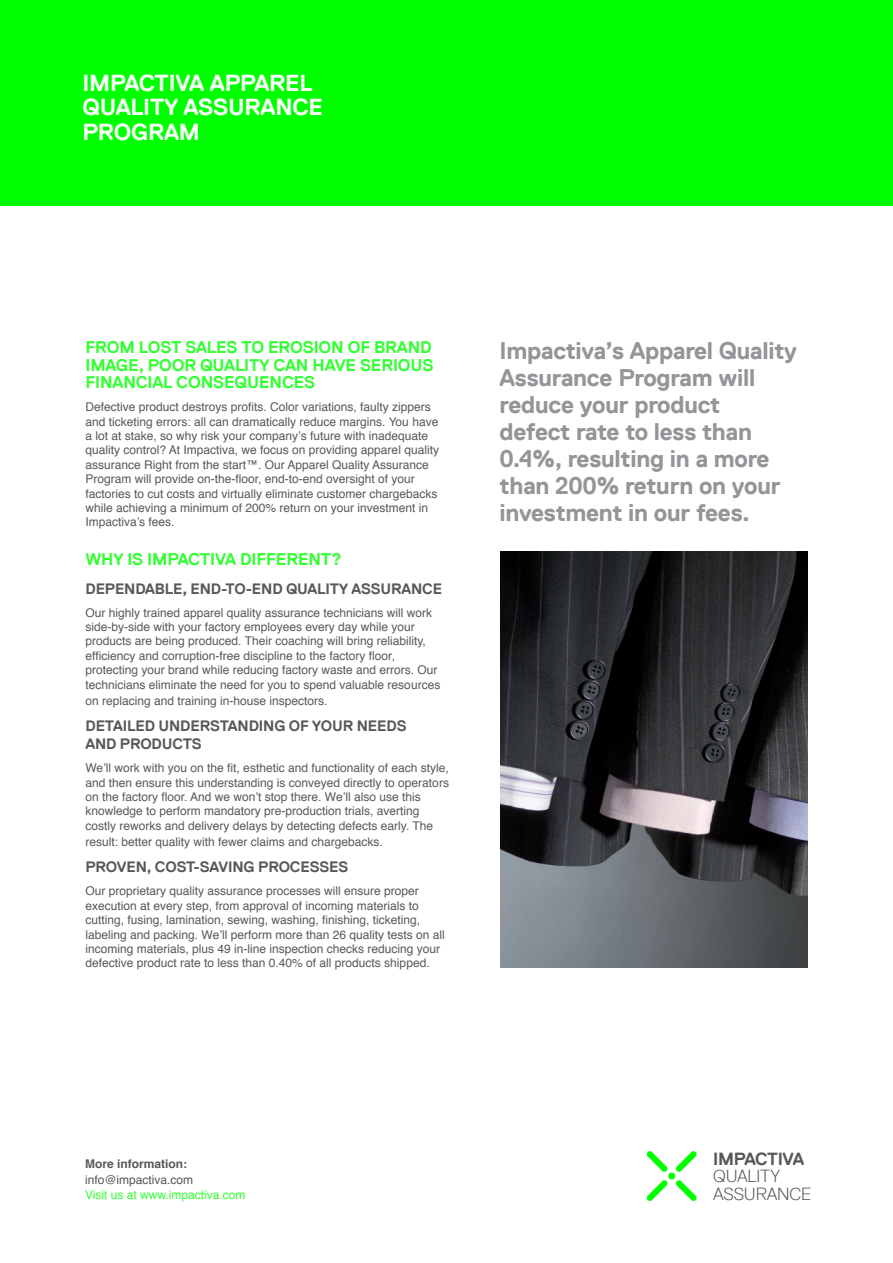
<style>
.page{position:relative;width:893px;height:1263px;background:#fff}
.page>*{position:absolute;margin:0;border:0;box-sizing:border-box;transform-origin:0 0}
.t1{font:700 24px/27px "Replica";letter-spacing:-.01em;color:#939598}
.t2{font:700 23.1px/24.3px "Replica";letter-spacing:-.01em;color:#fff}
.t3{font:300 17.55px "Replica";letter-spacing:-.01em;color:#57585a}
.t4{font:700 17.55px "Replica";letter-spacing:-.025em;color:#57585a}
.t5{font:700 16.8px/17.5px "Replica";letter-spacing:-.01em;color:#3f3;text-align:justify}
.t6{font:700 15px/18px "Replica";letter-spacing:-.01em;color:#57585a}
.t7{font:12px/14.4px "Helvetica";color:#57585a}
.t8{font:12px/14.4px "Helvetica";color:#3f3}
.t9{font:700 12px "Helvetica";color:#57585a}
.s1{color:#57585a}
</style>
<div class="page">
<div style="left:0;top:0;width:893px;height:206px;background:#0f0"></div>
<svg style="left:646px;top:1151px;width:51px;height:50px"></svg>
<img style="left:500px;top:552px;width:308px;height:415px">
<p class="t2" style="left:82px;top:71px;width:242px">IMPACTIVA APPAREL<br>QUALITY ASSURANCE<br>PROGRAM</p>
<p class="t5" style="left:85px;top:339px;width:350px">FROM LOST SALES TO EROSION OF BRAND IMAGE, POOR QUALITY CAN HAVE SERIOUS FINANCIAL CONSEQUENCES</p>
<p class="t7" style="left:85px;top:400px;width:355px">Defective product destroys profits. Color variations, faulty zippers and ticketing errors: all can dramatically reduce margins. You have a lot at stake, so why risk your company’s future with inadequate quality control? At Impactiva, we focus on providing apparel quality assurance Right from the start™. Our Apparel Quality Assurance Program will provide on-the-floor, end-to-end oversight of your factories to cut costs and virtually eliminate customer chargebacks while achieving a minimum of 200% return on your investment in Impactiva’s fees.</p>
<p class="t5" style="left:85px;top:551px;width:258px">WHY IS IMPACTIVA DIFFERENT?</p>
<p class="t6" style="left:85px;top:579px;width:358px">DEPENDABLE, END-TO-END QUALITY ASSURANCE</p>
<p class="t7" style="left:85px;top:605px;width:356px">Our highly trained apparel quality assurance technicians will work side-by-side with your factory employees every day while your products are being produced. Their coaching will bring reliability, efficiency and corruption-free discipline to the factory floor, protecting your brand while reducing factory waste and errors. Our technicians eliminate the need for you to spend valuable resources</p>
<p class="t7" style="left:85px;top:694px;width:244px">on replacing and training in-house inspectors.</p>
<p class="t6" style="left:85px;top:717px;width:323px">DETAILED UNDERSTANDING OF YOUR NEEDS<br>AND PRODUCTS</p>
<p class="t7" style="left:85px;top:761px;width:365px">We’ll work with you on the fit, esthetic and functionality of each style, and then ensure this understanding is conveyed directly to operators on the factory floor. And we won’t stop there. We’ll also use this knowledge to perform mandatory pre-production trials, averting costly reworks and delivery delays by detecting defects early. The</p>
<p class="t7" style="left:85px;top:835px;width:299px">result: better quality with fewer claims and chargebacks.</p>
<p class="t6" style="left:85px;top:858px;width:264px">PROVEN, COST-SAVING PROCESSES</p>
<p class="t7" style="left:85px;top:884px;width:361px">Our proprietary quality assurance processes will ensure proper execution at every step, from approval of incoming materials to cutting, fusing, lamination, sewing, washing, finishing, ticketing, labeling and packing. We’ll perform more than 26 quality tests on all incoming materials, plus 49 in-line inspection checks reducing your defective product rate to less than 0.40% of all products shipped.</p>
<p class="t1" style="left:500px;top:337px;width:299px">Impactiva’s Apparel Quality<br>Assurance Program will reduce your product defect rate to less than<br>0.4%, resulting in a more than 200% return on your investment in our fees.</p>
<p class="t9" style="left:85px;top:1154px;width:103px">More information:</p>
<p class="t8" style="left:85px;top:1173px;width:162px"><span class="s1">info@impactiva.com<br></span>Visit us at www.impactiva.com</p>
<p class="t4" style="left:713px;top:1149px;width:93px">IMPACTIVA</p>
<p class="t3" style="left:713px;top:1166px;width:69px">QUALITY</p>
<p class="t3" style="left:713px;top:1184px;width:100px">ASSURANCE</p>
</div>
